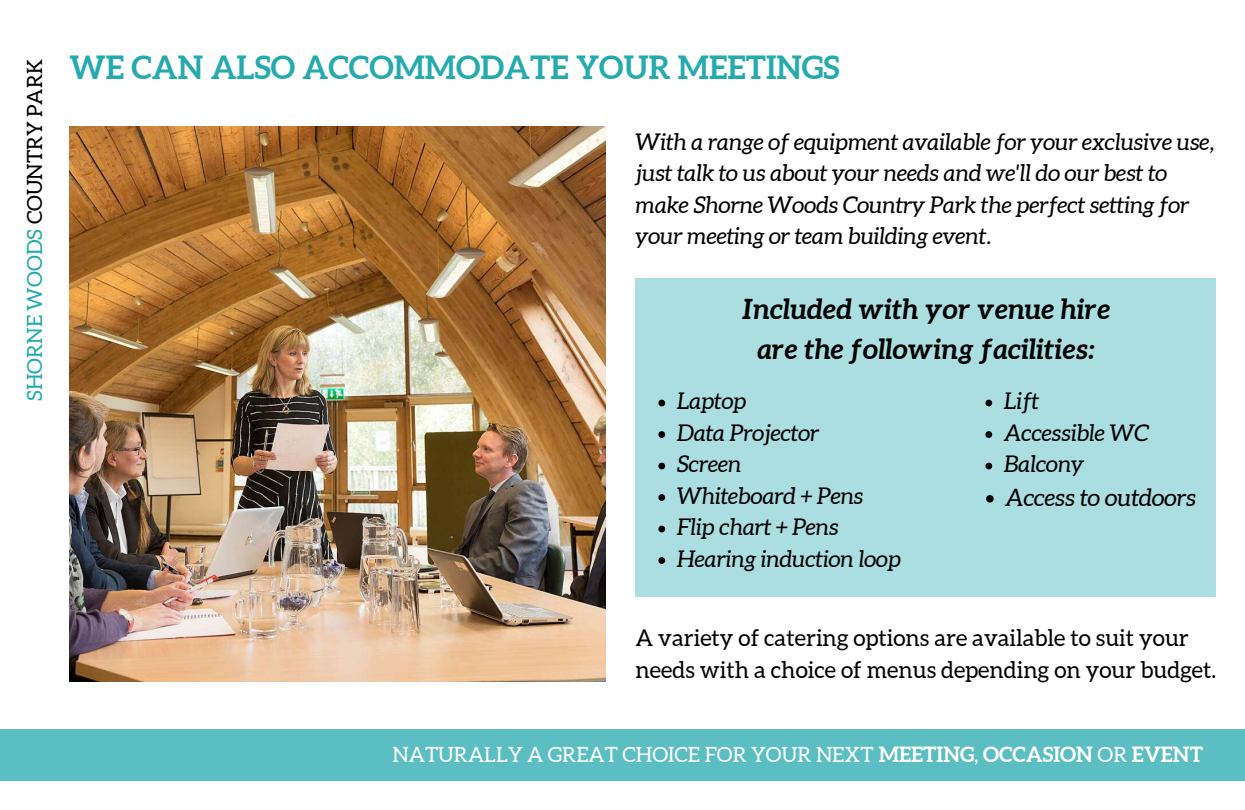
<style>
.page{position:relative;width:1245px;height:810px;background:#fff}
.page>*{position:absolute;margin:0;border:0;box-sizing:border-box;transform-origin:0 0}
.t1{font:700 32px "Aleo";color:#25aaaf}
.t2{font:italic 700 28px/39.8px "Aleo";color:#000;text-align:center}
.t3{font:italic 24px "Aleo";color:#000}
.t4{font:italic 23px/31.5px "Aleo";color:#000}
.t5{font:23px/31.6px "Aleo";color:#000}
.t6{font:21px "Aleo";color:#fff}
.t7{font:21px "Aleo";color:#25aaaf}
.s1{color:#000}
.s2{font-weight:700}
</style>
<div class="page">
<div style="left:0;top:729px;width:1245px;height:52px;background:#5abec2"></div>
<div style="left:636px;top:278px;width:580px;height:319px;background:#abdee0"></div>
<img style="left:69px;top:126px;width:537px;height:555px">
<svg style="left:658px;top:400px;width:7px;height:6px"></svg>
<svg style="left:658px;top:431px;width:7px;height:7px"></svg>
<svg style="left:658px;top:463px;width:7px;height:6px"></svg>
<svg style="left:658px;top:494px;width:7px;height:7px"></svg>
<svg style="left:658px;top:526px;width:7px;height:6px"></svg>
<svg style="left:658px;top:557px;width:7px;height:7px"></svg>
<svg style="left:985px;top:400px;width:7px;height:6px"></svg>
<svg style="left:985px;top:431px;width:7px;height:7px"></svg>
<svg style="left:985px;top:463px;width:7px;height:6px"></svg>
<svg style="left:986px;top:495px;width:8px;height:8px"></svg>
<p class="t7" style="left:23px;top:401px;width:343px;rotate:-90deg">SHORNE WOODS <span class="s1">COUNTRY PARK</span></p>
<h1 class="t1" style="left:70px;top:49px;width:772px">WE CAN ALSO ACCOMMODATE YOUR MEETINGS</h1>
<p class="t4" style="left:636px;top:126px;width:581px">With a range of equipment available for your exclusive use, just talk to us about your needs and we'll do our best to make Shorne Woods Country Park the perfect setting for your meeting or team building event.</p>
<p class="t2" style="left:742px;top:289px;width:370px">Included with yor venue hire are the following facilities:</p>
<p class="t4" style="left:677px;top:385px;width:225px">Laptop<br>Data Projector<br>Screen<br>Whiteboard + Pens<br>Flip chart + Pens<br>Hearing induction loop</p>
<p class="t4" style="left:1004px;top:385px;width:146px">Lift<br>Accessible WC<br>Balcony</p>
<p class="t3" style="left:1005px;top:484px;width:192px">Access to outdoors</p>
<p class="t5" style="left:636px;top:622px;width:582px">A variety of catering options are available to suit your needs with a choice of menus depending on your budget.</p>
<p class="t6" style="left:393px;top:743px;width:812px">NATURALLY A GREAT CHOICE FOR YOUR NEXT <span class="s2">MEETING</span>, <span class="s2">OCCASION</span> OR <span class="s2">EVENT</span></p>
</div>
